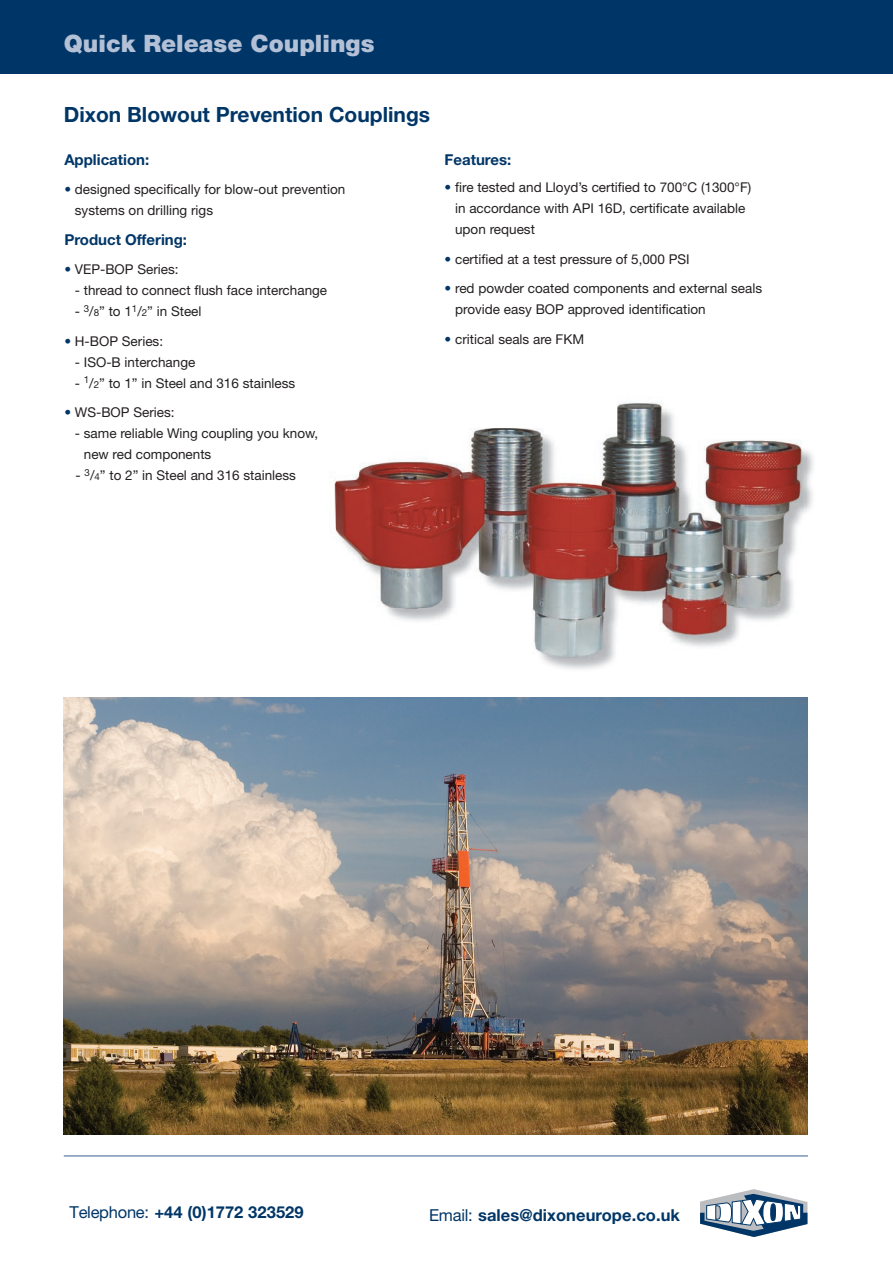
<style>
.page{position:relative;width:893px;height:1263px;background:#fff}
.page>*{position:absolute;margin:0;border:0;box-sizing:border-box;transform-origin:0 0}
.t1{font:900 24px "Helvetica Neue";color:#b3c0d6}
.t2{font:700 21px "Helvetica Neue";color:#003667}
.t3{font:700 16.5px "Helvetica Neue";letter-spacing:.005em;color:#003667}
.t4{font:700 15px "Helvetica Neue";color:#003667}
.t5{font:13.5px/21px "Helvetica Neue";color:#231f20}
.s1{color:#003667}
.s2{font-size:9.75px}
.s3{font-weight:400}
</style>
<div class="page">
<div style="left:0;top:0;width:893px;height:73px;background:#003667"></div>
<hr style="left:64px;top:1155px;width:744px;height:2px;background:#7a93b6">
<svg style="left:700px;top:1189px;width:108px;height:48px"></svg>
<img style="left:64px;top:697px;width:744px;height:437px">
<img style="left:543px;top:450px;width:270px;height:219px">
<img style="left:617px;top:402px;width:46px;height:4px">
<img style="left:334px;top:478px;width:3px;height:54px">
<img style="left:337px;top:406px;width:469px;height:253px">
<h1 class="t1" style="left:64px;top:29px;width:312px">Quick Release Couplings</h1>
<h2 class="t2" style="left:64px;top:101px;width:368px">Dixon Blowout Prevention Couplings</h2>
<p class="t4" style="left:64px;top:150px;width:86px">Application:</p>
<p class="t5" style="left:75px;top:179px;width:272px;text-indent:-11px"><span class="s1">•</span> designed specifically for blow-out prevention systems on drilling rigs</p>
<p class="t4" style="left:64px;top:230px;width:124px">Product Offering:</p>
<p class="t5" style="left:64px;top:259px;width:116px"><span class="s1">•</span> VEP-BOP Series:</p>
<p class="t5" style="left:75px;top:280px;width:254px">- thread to connect flush face interchange</p>
<p class="t5" style="left:75px;top:301px;width:128px">- <sup>3</sup>/<span class="s2">8</span>” to 1<sup>1</sup>/<span class="s2">2</span>” in Steel</p>
<p class="t5" style="left:64px;top:330px;width:100px"><span class="s1">•</span> H-BOP Series:</p>
<p class="t5" style="left:75px;top:351px;width:122px">- ISO-B interchange</p>
<p class="t5" style="left:75px;top:372px;width:222px">- <sup>1</sup>/<span class="s2">2</span>” to 1” in Steel and 316 stainless</p>
<p class="t5" style="left:64px;top:402px;width:112px"><span class="s1">•</span> WS-BOP Series:</p>
<p class="t5" style="left:84px;top:423px;width:236px;text-indent:-9px">- same reliable Wing coupling you know, new red components</p>
<p class="t5" style="left:76px;top:465px;width:222px">- <sup>3</sup>/<span class="s2">4</span>” to 2” in Steel and 316 stainless</p>
<p class="t4" style="left:445px;top:150px;width:68px">Features:</p>
<p class="t5" style="left:455px;top:176px;width:298px;text-indent:-11px"><span class="s1">•</span> fire tested and Lloyd’s certified to 700°C (1300°F) in accordance with API 16D, certificate available upon request</p>
<p class="t5" style="left:445px;top:248px;width:247px"><span class="s1">•</span> certified at a test pressure of 5,000 PSI</p>
<p class="t5" style="left:455px;top:278px;width:309px;text-indent:-11px"><span class="s1">•</span> red powder coated components and external seals provide easy BOP approved identification</p>
<p class="t5" style="left:445px;top:328px;width:141px"><span class="s1">•</span> critical seals are FKM</p>
<p class="t3" style="left:69px;top:1202px;width:236px"><span class="s3">Telephone:</span> +44 (0)1772 323529</p>
<p class="t3" style="left:429px;top:1205px;width:252px"><span class="s3">Email:</span> sales@dixoneurope.co.uk</p>
</div>
